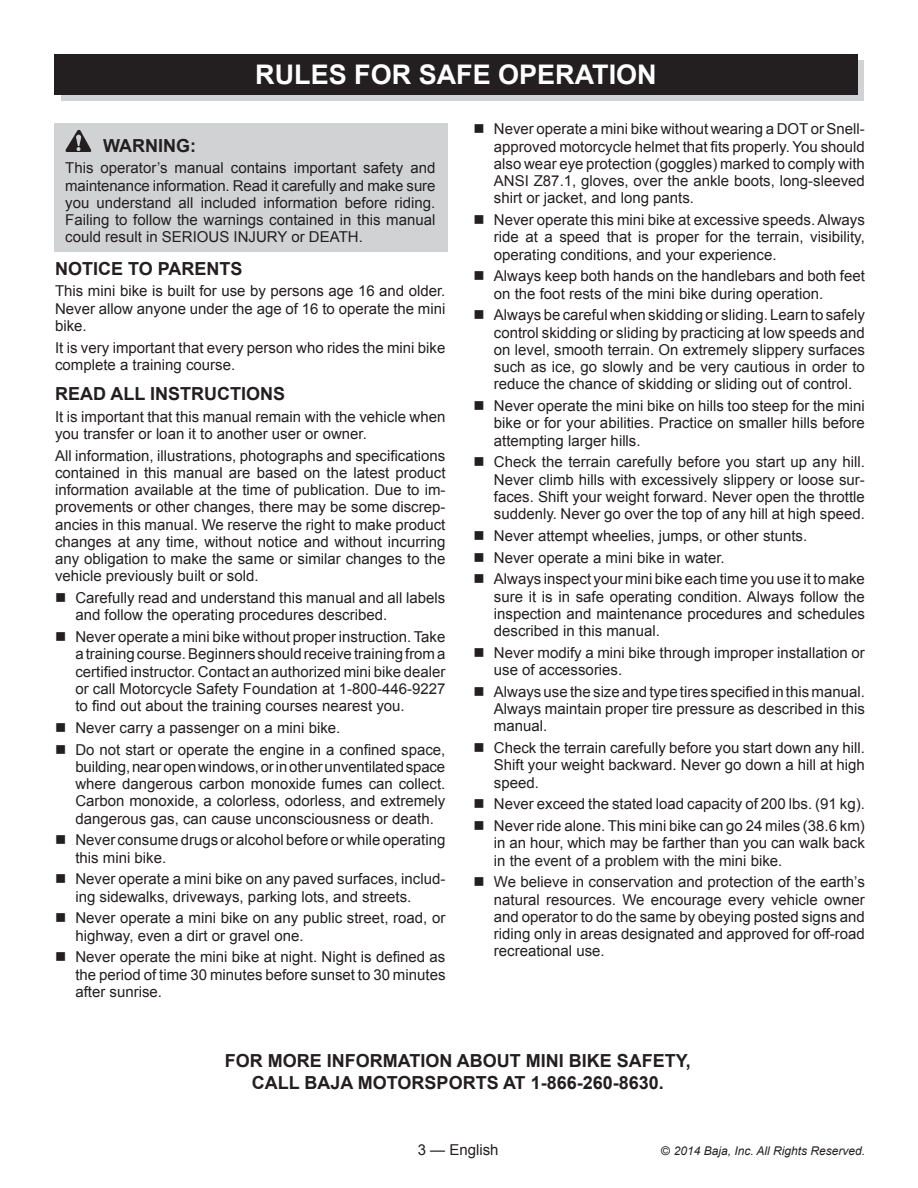
<style>
.page{position:relative;width:918px;height:1188px;background:#fff}
.page>*{position:absolute;margin:0;border:0;box-sizing:border-box;transform-origin:0 0}
.HEADING{font:700 27px "Arial";color:#fff}
.Heading_2{font:700 18px/21.6px "Arial";color:#231f20;text-align:center}
.Body_text{font:700 18px "Arial";color:#231f20}
.Warning{font:700 18px "Arial";color:#231f20}
.bullet{font:15px/17.2px "Arial";color:#231f20;text-align:justify}
.Body_text-2{font:15px/17.2px "Arial";color:#231f20;text-align:justify}
.Warning_Text{font:15px/17.2px "Arial";color:#231f20;text-align:justify}
.t1{font:italic 12px "Arial";color:#231f20}
.s1{font-family:"Helvetica Neue";font-style:normal}
</style>
<div class="page">
<div style="left:55px;top:123px;width:393px;height:129px;background:#d1d2d4"></div>
<svg style="left:66px;top:130px;width:25px;height:22px"></svg>
<div style="left:61px;top:61px;width:803px;height:40px;background:linear-gradient(to right,#d1d2d4,#d1d2d4)"></div>
<div style="left:54px;top:54px;width:804px;height:40px;background:#231f20"></div>
<p class="HEADING" style="left:255px;top:57px;width:403px">RULES FOR SAFE OPERATION</p>
<p class="Warning" style="left:103px;top:133px;width:94px">WARNING:</p>
<p class="Warning_Text" style="left:65px;top:160px;width:372px">This operator’s manual contains important safety and maintenance information. Read it carefully and make sure you understand all included information before riding.<br>Failing to follow the warnings contained in this manual could result in SERIOUS INJURY or DEATH.</p>
<p class="Body_text" style="left:55px;top:256px;width:189px">NOTICE TO PARENTS</p>
<p class="Body_text-2" style="left:55px;top:283px;width:392px">This mini bike is built for use by persons age 16 and older.<br>Never allow anyone under the age of 16 to operate the mini bike.</p>
<p class="Body_text-2" style="left:55px;top:339px;width:392px">It is very important that every person who rides the mini bike complete a training course.</p>
<p class="Heading_2" style="left:55px;top:383px;width:231px">READ ALL INSTRUCTIONS</p>
<p class="Body_text-2" style="left:55px;top:408px;width:392px">It is important that this manual remain with the vehicle when you transfer or loan it to another user or owner.</p>
<p class="Body_text-2" style="left:55px;top:447px;width:392px">All information, illustrations, photographs and specifications contained in this manual are based on the latest product information available at the time of publication. Due to im&shy;provements or other changes, there may be some discrep&shy;ancies in this manual. We reserve the right to make product changes at any time, without notice and without incurring any obligation to make the same or similar changes to the vehicle previously built or sold.</p>
<p class="bullet" style="left:75px;top:589px;width:372px;text-indent:-20px">■ Carefully read and understand this manual and all labels and follow the operating procedures described.</p>
<p class="bullet" style="left:75px;top:628px;width:372px;text-indent:-20px">■ Never operate a mini bike without proper instruction. Take a training course. Beginners should receive training from a certified instructor. Contact an authorized mini bike dealer or call Motorcycle Safety Foundation at 1-800-446-9227 to find out about the training courses nearest you.</p>
<p class="bullet" style="left:55px;top:719px;width:287px">■ Never carry a passenger on a mini bike.</p>
<p class="bullet" style="left:75px;top:741px;width:372px;text-indent:-20px">■ Do not start or operate the engine in a confined space, building, near open windows, or in other unventilated space where dangerous carbon monoxide fumes can collect.<br>Carbon monoxide, a colorless, odorless, and extremely dangerous gas, can cause unconsciousness or death.</p>
<p class="bullet" style="left:75px;top:832px;width:372px;text-indent:-20px">■ Never consume drugs or alcohol before or while operating this mini bike.</p>
<p class="bullet" style="left:75px;top:871px;width:372px;text-indent:-20px">■ Never operate a mini bike on any paved surfaces, includ&shy;ing sidewalks, driveways, parking lots, and streets.</p>
<p class="bullet" style="left:75px;top:910px;width:372px;text-indent:-20px">■ Never operate a mini bike on any public street, road, or highway, even a dirt or gravel one.</p>
<p class="bullet" style="left:75px;top:949px;width:372px;text-indent:-20px">■ Never operate the mini bike at night. Night is defined as the period of time 30 minutes before sunset to 30 minutes after sunrise.</p>
<p class="bullet" style="left:494px;top:121px;width:372px;text-indent:-20px">■ Never operate a mini bike without wearing a DOT or Snell&shy;approved motorcycle helmet that fits properly. You should also wear eye protection (goggles) marked to comply with ANSI Z87.1, gloves, over the ankle boots, long-sleeved shirt or jacket, and long pants.</p>
<p class="bullet" style="left:494px;top:212px;width:372px;text-indent:-20px">■ Never operate this mini bike at excessive speeds. Always ride at a speed that is proper for the terrain, visibility, operating conditions, and your experience.</p>
<p class="bullet" style="left:494px;top:268px;width:372px;text-indent:-20px">■ Always keep both hands on the handlebars and both feet on the foot rests of the mini bike during operation.</p>
<p class="bullet" style="left:494px;top:307px;width:372px;text-indent:-20px">■ Always be careful when skidding or sliding. Learn to safely control skidding or sliding by practicing at low speeds and on level, smooth terrain. On extremely slippery surfaces such as ice, go slowly and be very cautious in order to reduce the chance of skidding or sliding out of control.</p>
<p class="bullet" style="left:494px;top:398px;width:372px;text-indent:-20px">■ Never operate the mini bike on hills too steep for the mini bike or for your abilities. Practice on smaller hills before attempting larger hills.</p>
<p class="bullet" style="left:494px;top:454px;width:372px;text-indent:-20px">■ Check the terrain carefully before you start up any hill.<br>Never climb hills with excessively slippery or loose sur&shy;faces. Shift your weight forward. Never open the throttle suddenly. Never go over the top of any hill at high speed.</p>
<p class="bullet" style="left:474px;top:527px;width:335px">■ Never attempt wheelies, jumps, or other stunts.</p>
<p class="bullet" style="left:474px;top:549px;width:253px">■ Never operate a mini bike in water.</p>
<p class="bullet" style="left:494px;top:571px;width:372px;text-indent:-20px">■ Always inspect your mini bike each time you use it to make sure it is in safe operating condition. Always follow the inspection and maintenance procedures and schedules described in this manual.</p>
<p class="bullet" style="left:494px;top:644px;width:372px;text-indent:-20px">■ Never modify a mini bike through improper installation or use of accessories.</p>
<p class="bullet" style="left:494px;top:683px;width:372px;text-indent:-20px">■ Always use the size and type tires specified in this manual.<br>Always maintain proper tire pressure as described in this manual.</p>
<p class="bullet" style="left:494px;top:740px;width:372px;text-indent:-20px">■ Check the terrain carefully before you start down any hill.<br>Shift your weight backward. Never go down a hill at high speed.</p>
<p class="bullet" style="left:474px;top:796px;width:393px">■ Never exceed the stated load capacity of 200 lbs. (91 kg).</p>
<p class="bullet" style="left:494px;top:818px;width:372px;text-indent:-20px">■ Never ride alone. This mini bike can go 24 miles (38.6 km) in an hour, which may be farther than you can walk back in the event of a problem with the mini bike.</p>
<p class="bullet" style="left:494px;top:874px;width:372px;text-indent:-20px">■ We believe in conservation and protection of the earth’s natural resources. We encourage every vehicle owner and operator to do the same by obeying posted signs and riding only in areas designated and approved for off-road recreational use.</p>
<p class="Heading_2" style="left:225px;top:1051px;width:467px">FOR MORE INFORMATION ABOUT MINI BIKE SAFETY,<br>CALL BAJA MOTORSPORTS AT 1-866-260-8630.</p>
<p class="Body_text-2" style="left:418px;top:1141px;width:82px">3 — English</p>
<p class="t1" style="left:661px;top:1143px;width:206px"><span class="s1">©</span> 2014 Baja, Inc. All Rights Reserved.</p>
</div>
